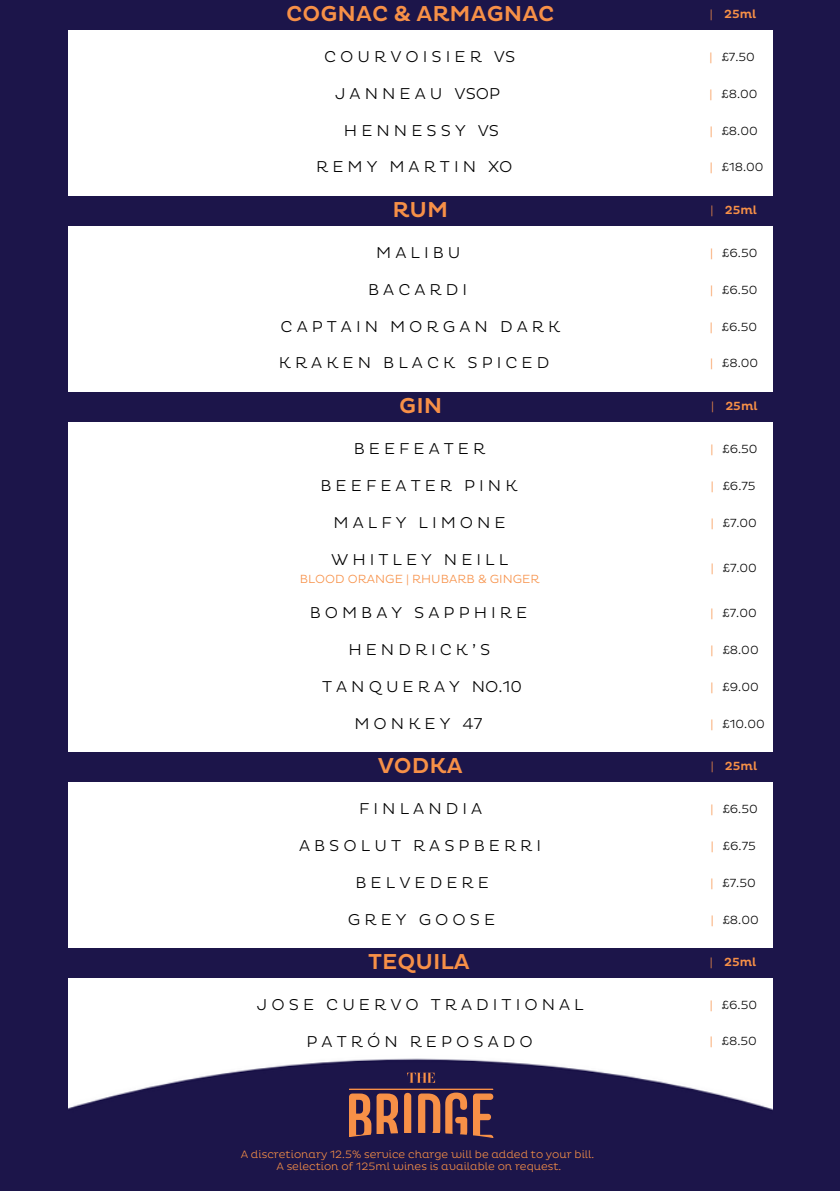
<style>
.page{position:relative;width:840px;height:1191px;background:#fff}
.page>*{position:absolute;margin:0;border:0;box-sizing:border-box;transform-origin:0 0}
.t1{font:500 22px "Pluto";color:#f79047}
.t2{font:300 16px "Pluto";letter-spacing:.25em;color:#000}
.t3{font:300 12px "Pluto";color:#000}
.t4{font:300 12px "Pluto";color:#f79047}
.t5{font:500 12px "Pluto";color:#f79047}
.t6{font:300 10.8px/12.6px "Pluto";color:#f79047;text-align:center}
.s1{font-weight:300}
.s2{color:#f79047}
</style>
<div class="page">
<div style="left:0;top:0;width:840px;height:30px;background:#1c154a"></div>
<div style="left:0;top:196px;width:839px;height:30px;background:#1c154a"></div>
<div style="left:0;top:392px;width:839px;height:30px;background:#1c154a"></div>
<div style="left:0;top:752px;width:839px;height:30px;background:#1c154a"></div>
<div style="left:0;top:948px;width:839px;height:30px;background:#1c154a"></div>
<img style="left:68px;top:1058px;width:705px;height:91px">
<svg style="left:336px;top:1072px;width:175px;height:77px;background:#553549"></svg>
<div style="left:0;top:1149px;width:840px;height:42px;background:#1c154a"></div>
<div style="left:0;top:0;width:68px;height:1191px;background:#1c154a"></div>
<div style="left:773px;top:0;width:67px;height:1191px;background:#1c154a"></div>
<h1 class="t1" style="left:286px;top:1px;width:270px">COGNAC &amp; ARMAGNAC</h1>
<p class="t5" style="left:710px;top:7px;width:48px"><span class="s1">|</span> 25ml</p>
<p class="t2" style="left:324px;top:47px;width:193px">COURVOISIER VS</p>
<p class="t3" style="left:710px;top:50px;width:47px"><span class="s2">|</span> £7.50</p>
<p class="t2" style="left:335px;top:84px;width:167px">JANNEAU VSOP</p>
<p class="t3" style="left:710px;top:87px;width:50px"><span class="s2">|</span> £8.00</p>
<p class="t2" style="left:344px;top:121px;width:157px">HENNESSY VS</p>
<p class="t3" style="left:710px;top:124px;width:50px"><span class="s2">|</span> £8.00</p>
<p class="t2" style="left:316px;top:158px;width:198px">REMY MARTIN XO</p>
<h1 class="t3" style="left:710px;top:160px;width:55px"><span class="s2">|</span> £18.00</h1>
<h1 class="t1" style="left:392px;top:197px;width:57px">RUM</h1>
<h4 class="t5" style="left:710px;top:203px;width:48px"><span class="s1">|</span> 25ml</h4>
<p class="t2" style="left:376px;top:243px;width:86px">MALIBU</p>
<p class="t3" style="left:710px;top:246px;width:49px"><span class="s2">|</span> £6.50</p>
<p class="t2" style="left:368px;top:280px;width:101px">BACARDI</p>
<p class="t3" style="left:710px;top:283px;width:49px"><span class="s2">|</span> £6.50</p>
<p class="t2" style="left:281px;top:317px;width:281px">CAPTAIN MORGAN DARK</p>
<p class="t3" style="left:710px;top:320px;width:49px"><span class="s2">|</span> £6.50</p>
<p class="t2" style="left:279px;top:354px;width:272px">KRAKEN BLACK SPICED</p>
<p class="t3" style="left:710px;top:356px;width:50px"><span class="s2">|</span> £8.00</p>
<h1 class="t1" style="left:399px;top:393px;width:45px">GIN</h1>
<p class="t5" style="left:711px;top:399px;width:48px"><span class="s1">|</span> 25ml</p>
<p class="t2" style="left:354px;top:439px;width:133px">BEEFEATER</p>
<p class="t3" style="left:711px;top:442px;width:49px"><span class="s2">|</span> £6.50</p>
<p class="t2" style="left:320px;top:476px;width:199px">BEEFEATER PINK</p>
<p class="t3" style="left:711px;top:479px;width:46px"><span class="s2">|</span> £6.75</p>
<p class="t2" style="left:334px;top:513px;width:174px">MALFY LIMONE</p>
<p class="t3" style="left:711px;top:516px;width:48px"><span class="s2">|</span> £7.00</p>
<p class="t2" style="left:331px;top:550px;width:179px">WHITLEY NEILL</p>
<p class="t4" style="left:300px;top:572px;width:242px">BLOOD ORANGE | RHUBARB &amp; GINGER</p>
<p class="t3" style="left:711px;top:561px;width:48px"><span class="s2">|</span> £7.00</p>
<p class="t2" style="left:310px;top:604px;width:219px">BOMBAY SAPPHIRE</p>
<p class="t3" style="left:711px;top:606px;width:48px"><span class="s2">|</span> £7.00</p>
<p class="t2" style="left:348px;top:640px;width:144px">HENDRICK’S</p>
<h2 class="t3" style="left:711px;top:643px;width:50px"><span class="s2">|</span> £8.00</h2>
<p class="t2" style="left:322px;top:677px;width:201px">TANQUERAY NO.10</p>
<p class="t3" style="left:711px;top:680px;width:50px"><span class="s2">|</span> £9.00</p>
<p class="t2" style="left:354px;top:714px;width:129px">MONKEY 47</p>
<h1 class="t3" style="left:711px;top:717px;width:56px"><span class="s2">|</span> £10.00</h1>
<h1 class="t1" style="left:378px;top:753px;width:87px">VODKA</h1>
<p class="t5" style="left:711px;top:759px;width:48px"><span class="s1">|</span> 25ml</p>
<p class="t2" style="left:359px;top:800px;width:124px">FINLANDIA</p>
<p class="t3" style="left:711px;top:802px;width:49px"><span class="s2">|</span> £6.50</p>
<p class="t2" style="left:299px;top:836px;width:244px">ABSOLUT RASPBERRI</p>
<p class="t3" style="left:711px;top:839px;width:46px"><span class="s2">|</span> £6.75</p>
<p class="t2" style="left:355px;top:873px;width:135px">BELVEDERE</p>
<p class="t3" style="left:711px;top:876px;width:47px"><span class="s2">|</span> £7.50</p>
<p class="t2" style="left:348px;top:910px;width:149px">GREY GOOSE</p>
<p class="t3" style="left:711px;top:913px;width:50px"><span class="s2">|</span> £8.00</p>
<h1 class="t1" style="left:368px;top:949px;width:103px">TEQUILA</h1>
<p class="t5" style="left:710px;top:955px;width:48px"><span class="s1">|</span> 25ml</p>
<p class="t2" style="left:257px;top:996px;width:328px">JOSE CUERVO TRADITIONAL</p>
<p class="t3" style="left:710px;top:998px;width:49px"><span class="s2">|</span> £6.50</p>
<p class="t2" style="left:307px;top:1032px;width:228px">PATRÓN REPOSADO</p>
<p class="t3" style="left:710px;top:1034px;width:49px"><span class="s2">|</span> £8.50</p>
<p class="t6" style="left:241px;top:1148px;width:355px">A discretionary 12.5% service charge will be added to your bill.<br>A selection of 125ml wines is available on request.</p>
</div>
